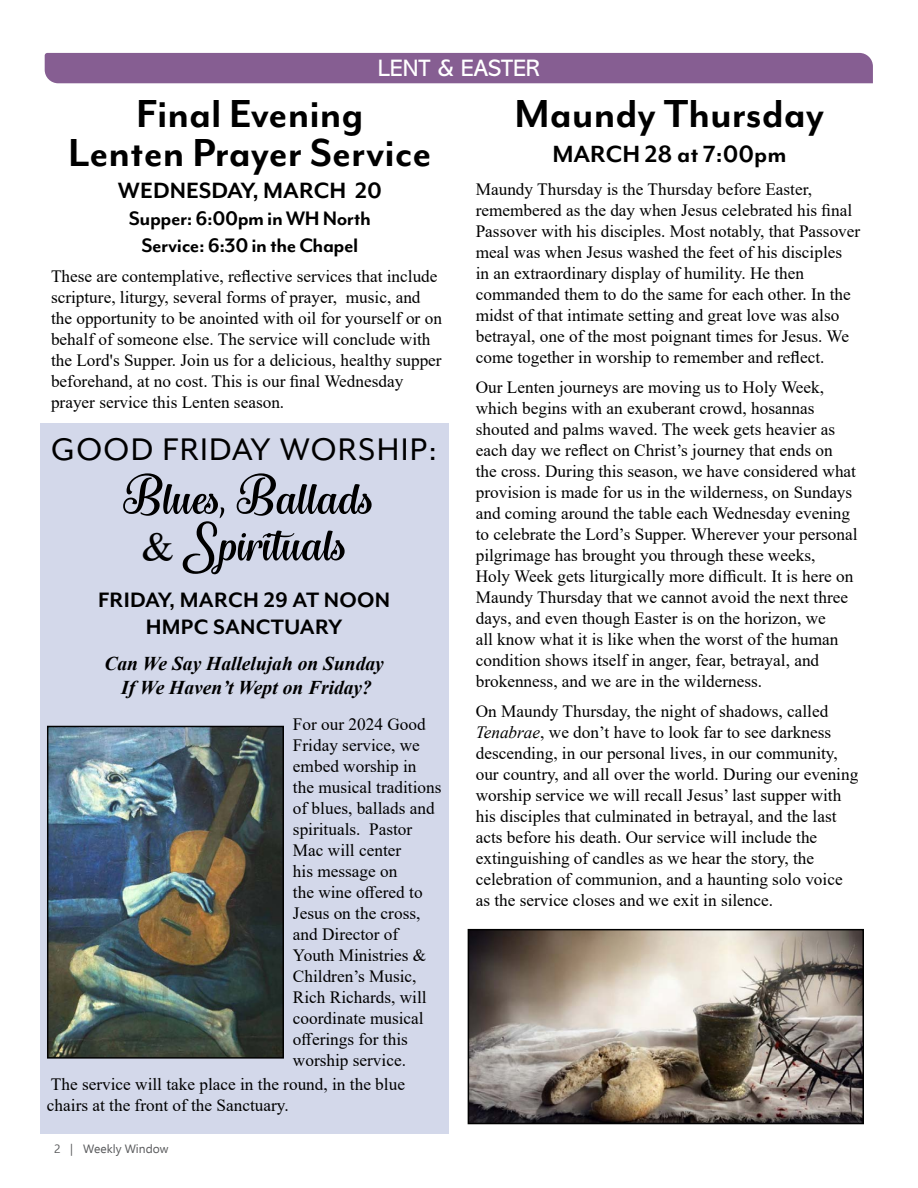
<style>
.page{position:relative;width:918px;height:1188px;background:#fff}
.page>*{position:absolute;margin:0;border:0;box-sizing:border-box;transform-origin:0 0}
.t1{font:52.5px/46.5px "Springin May";color:#000;text-align:center}
.t2{font:700 45px/39px "Mr Eaves Mod OT";color:#000;text-align:center}
.t3{font:36px "Mr Eaves Mod OT";letter-spacing:.04em;color:#000}
.t4{font:700 27px "Mr Eaves Mod OT";color:#000}
.t5{font:700 25.5px "Mr Eaves Mod OT";color:#000}
.t6{font:700 24px/27px "Mr Eaves Mod OT";letter-spacing:.01em;color:#000;text-align:center}
.t7{font:24px "Abadi MT Pro";color:#fff}
.t8{font:700 22.5px/27px "Mr Eaves Mod OT";letter-spacing:-.02em;color:#000;text-align:center}
.t9{font:italic 700 19.5px/24px "Times New Roman";color:#000;text-align:center}
.t10{font:17.25px/21px "Times New Roman";color:#000}
.t11{font:12px "Ebrima";color:#58595b}
.s1{font-style:italic}
.s2{font-family:"Times New Roman";font-size:42px}
</style>
<div class="page">
<div style="left:45px;top:53px;width:828px;height:30px;background:#865e92"></div>
<img style="left:471px;top:932px;width:390px;height:189px">
<div style="left:468px;top:929px;width:396px;height:195px;border:2px solid #000"></div>
<div style="left:40px;top:423px;width:409px;height:711px;background:#d3d8ea"></div>
<img style="left:49px;top:728px;width:233px;height:329px">
<div style="left:47px;top:726px;width:237px;height:333px;border:1px solid #000"></div>
<h3 class="t7" style="left:378px;top:55px;width:163px">LENT &amp; EASTER</h3>
<h2 class="t2" style="left:68px;top:95px;width:365px">Final Evening<br>Lenten Prayer Service</h2>
<h3 class="t5" style="left:118px;top:176px;width:265px">WEDNESDAY, MARCH 20</h3>
<h3 class="t8" style="left:129px;top:205px;width:244px">Supper: 6:00pm in WH North<br>Service: 6:30 in the Chapel</h3>
<p class="t10" style="left:51px;top:265px;width:392px">These are contemplative, reflective services that include scripture, liturgy, several forms of prayer, music, and the opportunity to be anointed with oil for yourself or on behalf of someone else. The service will conclude with the Lord's Supper. Join us for a delicious, healthy supper beforehand, at no cost. This is our final Wednesday prayer service this Lenten season.</p>
<h2 class="t2" style="left:515px;top:95px;width:311px">Maundy Thursday</h2>
<h3 class="t4" style="left:552px;top:139px;width:236px">MARCH 28 at 7:00pm</h3>
<p class="t10" style="left:476px;top:178px;width:386px">Maundy Thursday is the Thursday before Easter, remembered as the day when Jesus celebrated his final Passover with his disciples. Most notably, that Passover meal was when Jesus washed the feet of his disciples<br>in an extraordinary display of humility. He then commanded them to do the same for each other. In the midst of that intimate setting and great love was also betrayal, one of the most poignant times for Jesus. We come together in worship to remember and reflect.</p>
<p class="t10" style="left:476px;top:376px;width:383px">Our Lenten journeys are moving us to Holy Week, which begins with an exuberant crowd, hosannas shouted and palms waved. The week gets heavier as each day we reflect on Christ’s journey that ends on the cross. During this season, we have considered what provision is made for us in the wilderness, on Sundays and coming around the table each Wednesday evening to celebrate the Lord’s Supper. Wherever your personal pilgrimage has brought you through these weeks,<br>Holy Week gets liturgically more difficult. It is here on Maundy Thursday that we cannot avoid the next three days, and even though Easter is on the horizon, we<br>all know what it is like when the worst of the human condition shows itself in anger, fear, betrayal, and brokenness, and we are in the wilderness.</p>
<p class="t10" style="left:476px;top:700px;width:384px">On Maundy Thursday, the night of shadows, called <span class="s1">Tenabrae</span>, we don’t have to look far to see darkness descending, in our personal lives, in our community, our country, and all over the world. During our evening worship service we will recall Jesus’ last supper with his disciples that culminated in betrayal, and the last acts before his death. Our service will include the extinguishing of candles as we hear the story, the celebration of communion, and a haunting solo voice as the service closes and we exit in silence.</p>
<h3 class="t3" style="left:51px;top:430px;width:388px">GOOD FRIDAY WORSHIP:</h3>
<h1 class="t1" style="left:123px;top:478px;width:252px">Blues, Ballads <span class="s2">&amp;</span> Spirituals</h1>
<h3 class="t6" style="left:98px;top:587px;width:293px">FRIDAY, MARCH 29 AT NOON<br>HMPC SANCTUARY</h3>
<p class="t9" style="left:105px;top:651px;width:281px">Can We Say Hallelujah on Sunday<br>If We Haven’t Wept on Friday?</p>
<p class="t10" style="left:293px;top:713px;width:150px">For our 2024 Good<br>Friday service, we embed worship in the musical traditions of blues, ballads and spirituals. Pastor<br>Mac will center<br>his message on<br>the wine offered to<br>Jesus on the cross, and Director of<br>Youth Ministries &amp;<br>Children’s Music,<br>Rich Richards, will coordinate musical offerings for this worship service.</p>
<p class="t10" style="left:47px;top:1073px;width:360px">The service will take place in the round, in the blue chairs at the front of the Sanctuary.</p>
<p class="t11" style="left:54px;top:1140px;width:116px">2 | Weekly Window</p>
</div>
